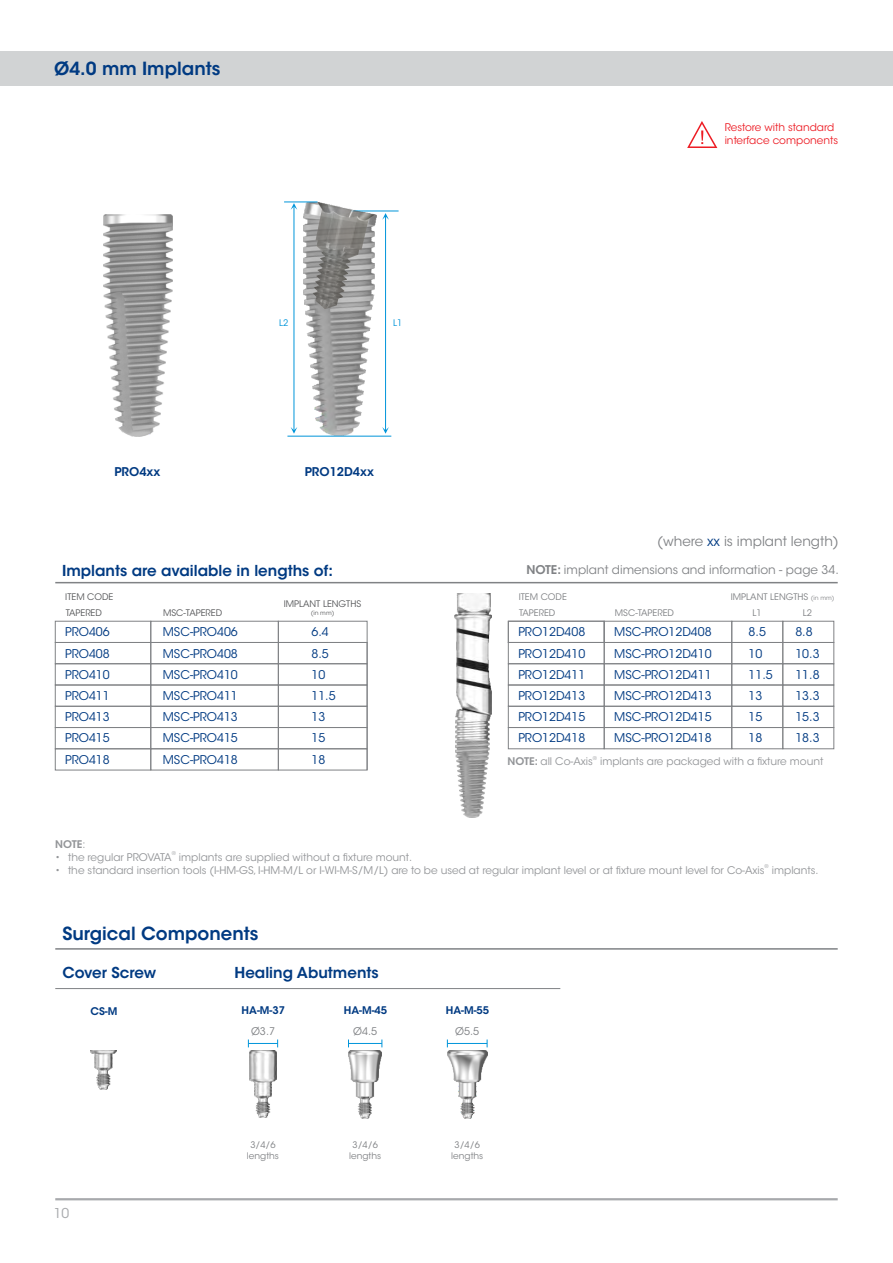
<style>
.page{position:relative;width:893px;height:1263px;background:#fff}
.page>*{position:absolute;margin:0;border:0;box-sizing:border-box;transform-origin:0 0}
.t1{font:600 18px "ITC Avant Garde Std";color:#003a82}
.t2{font:600 15px "ITC Avant Garde Std";color:#003a82}
.t3{font:13.5px "ITC Avant Garde Std";color:#808285}
.t4{font:13.5px "ITC Avant Garde Std";color:#a7a9ac}
.t5{font:12px/21.1px "ITC Avant Garde Std";color:#003a82;text-align:justify}
.t6{font:12px "ITC Avant Garde Std";color:#808285}
.t7{font:600 12px "ITC Avant Garde Std";color:#003a82}
.t8{font:10.5px "ITC Avant Garde Std";color:#939598}
.t9{font:10.5px/13px "ITC Avant Garde Std";color:#ed1c24}
.t10{font:600 10.5px "ITC Avant Garde Std";color:#003a82}
.t11{font:10.5px "ITC Avant Garde Std";color:#808285}
.t12{font:600 10.5px "ITC Avant Garde Std";color:#939598}
.t13{font:9px/11.1px "ITC Avant Garde Std";color:#808285;text-align:center}
.t14{font:9px/15.5px "ITC Avant Garde Std";color:#58595b}
.t15{font:9px "ITC Avant Garde Std";color:#0095da}
.t16{font:6px "ITC Avant Garde Std";color:#58595b}
.t17{font:5.25px "ITC Avant Garde Std";color:#939598}
.s1{font-weight:400}
.s2{color:#003a82}
.s3{font-weight:600}
.s4{font-size:6px}
</style>
<div class="page">
<img style="left:103px;top:215px;width:70px;height:221px">
<img style="left:303px;top:203px;width:73px;height:232px">
<div style="left:0;top:51px;width:893px;height:34px;background:#d1d3d4"></div>
<hr style="left:248px;top:1043px;width:30px;height:1px;background:#0095da">
<hr style="left:447px;top:1043px;width:40px;height:1px;background:#0095da">
<hr style="left:348px;top:1043px;width:34px;height:1px;background:#0095da">
<hr style="left:55px;top:988px;width:505px;height:1px;background:#808285">
<hr style="left:55px;top:948px;width:783px;height:2px;background:#808285">
<hr style="left:55px;top:1198px;width:783px;height:2px;background:#a7a9ac">
<svg style="left:687px;top:121px;width:30px;height:27px"></svg>
<img style="left:90px;top:1050px;width:27px;height:40px">
<img style="left:250px;top:1050px;width:26px;height:68px">
<img style="left:349px;top:1050px;width:33px;height:68px">
<img style="left:447px;top:1050px;width:40px;height:68px">
<hr style="left:284px;top:202px;width:34px;height:1px;background:#0095da">
<hr style="left:351px;top:211px;width:48px;height:1px;background:#0095da">
<hr style="left:385px;top:215px;width:1px;height:217px;background:#0095da">
<svg style="left:382px;top:427px;width:7px;height:7px"></svg>
<svg style="left:382px;top:213px;width:7px;height:7px"></svg>
<hr style="left:287px;top:436px;width:104px;height:1px;background:#0095da">
<hr style="left:294px;top:205px;width:1px;height:227px;background:#0095da">
<svg style="left:291px;top:427px;width:6px;height:7px"></svg>
<svg style="left:291px;top:203px;width:6px;height:7px"></svg>
<hr style="left:55px;top:582px;width:783px;height:1px;background:#808285">
<div style="left:604px;top:621px;width:128px;height:22px;border:1px solid #808285"></div>
<div style="left:604px;top:642px;width:128px;height:22px;border:1px solid #808285"></div>
<div style="left:604px;top:663px;width:128px;height:22px;border:1px solid #808285"></div>
<div style="left:604px;top:684px;width:128px;height:23px;border:1px solid #808285"></div>
<div style="left:604px;top:706px;width:128px;height:22px;border:1px solid #808285"></div>
<div style="left:604px;top:727px;width:128px;height:22px;border:1px solid #808285"></div>
<div style="left:508px;top:642px;width:97px;height:22px;border:1px solid #808285"></div>
<div style="left:508px;top:663px;width:97px;height:22px;border:1px solid #808285"></div>
<div style="left:508px;top:684px;width:97px;height:23px;border:1px solid #808285"></div>
<div style="left:508px;top:706px;width:97px;height:22px;border:1px solid #808285"></div>
<div style="left:508px;top:727px;width:97px;height:22px;border:1px solid #808285"></div>
<div style="left:731px;top:621px;width:52px;height:22px;border:1px solid #808285"></div>
<div style="left:782px;top:621px;width:52px;height:22px;border:1px solid #808285"></div>
<div style="left:731px;top:642px;width:52px;height:22px;border:1px solid #808285"></div>
<div style="left:782px;top:642px;width:52px;height:22px;border:1px solid #808285"></div>
<div style="left:731px;top:663px;width:52px;height:22px;border:1px solid #808285"></div>
<div style="left:782px;top:663px;width:52px;height:22px;border:1px solid #808285"></div>
<div style="left:731px;top:684px;width:52px;height:23px;border:1px solid #808285"></div>
<div style="left:731px;top:706px;width:52px;height:22px;border:1px solid #808285"></div>
<div style="left:731px;top:727px;width:52px;height:22px;border:1px solid #808285"></div>
<div style="left:782px;top:684px;width:52px;height:23px;border:1px solid #808285"></div>
<div style="left:782px;top:706px;width:52px;height:22px;border:1px solid #808285"></div>
<div style="left:782px;top:727px;width:52px;height:22px;border:1px solid #808285"></div>
<div style="left:508px;top:621px;width:97px;height:22px;border:1px solid #808285"></div>
<img style="left:454px;top:593px;width:37px;height:224px">
<div style="left:278px;top:621px;width:90px;height:22px;border:1px solid #808285"></div>
<div style="left:278px;top:663px;width:90px;height:22px;border:1px solid #808285"></div>
<div style="left:278px;top:684px;width:90px;height:23px;border:1px solid #808285"></div>
<div style="left:278px;top:706px;width:90px;height:22px;border:1px solid #808285"></div>
<div style="left:278px;top:727px;width:90px;height:22px;border:1px solid #808285"></div>
<div style="left:278px;top:748px;width:90px;height:22px;border:1px solid #808285"></div>
<hr style="left:367px;top:642px;width:1px;height:128px;background:#808285">
<div style="left:55px;top:621px;width:96px;height:22px;border:1px solid #808285"></div>
<div style="left:55px;top:663px;width:96px;height:22px;border:1px solid #808285"></div>
<div style="left:55px;top:684px;width:96px;height:23px;border:1px solid #808285"></div>
<div style="left:55px;top:706px;width:96px;height:22px;border:1px solid #808285"></div>
<div style="left:55px;top:727px;width:96px;height:22px;border:1px solid #808285"></div>
<div style="left:55px;top:748px;width:96px;height:22px;border:1px solid #808285"></div>
<div style="left:150px;top:621px;width:129px;height:22px;border:1px solid #808285"></div>
<div style="left:150px;top:663px;width:129px;height:22px;border:1px solid #808285"></div>
<div style="left:150px;top:684px;width:129px;height:23px;border:1px solid #808285"></div>
<div style="left:150px;top:706px;width:129px;height:22px;border:1px solid #808285"></div>
<div style="left:150px;top:727px;width:129px;height:22px;border:1px solid #808285"></div>
<div style="left:150px;top:748px;width:129px;height:22px;border:1px solid #808285"></div>
<img style="left:313px;top:202px;width:62px;height:107px">
<h1 class="t1" style="left:54px;top:61px;width:168px">Ø4.0 mm Implants</h1>
<p class="t15" style="left:279px;top:319px;width:11px">L2</p>
<p class="t15" style="left:393px;top:319px;width:11px">L1</p>
<p class="t7" style="left:114px;top:467px;width:48px">PRO4xx</p>
<p class="t7" style="left:305px;top:467px;width:71px">PRO12D4xx</p>
<p class="t2" style="left:62px;top:565px;width:272px">Implants are available in lengths of:</p>
<p class="t14" style="left:65px;top:590px;width:50px">ITEM CODE<br>TAPERED</p>
<p class="t14" style="left:163px;top:606px;width:61px">MSC-TAPERED</p>
<p class="t5" style="left:65px;top:623px;width:46px">PRO406<br>PRO408<br>PRO410<br>PRO411<br>PRO413<br>PRO415<br>PRO418</p>
<p class="t5" style="left:163px;top:623px;width:77px">MSC-PRO406<br>MSC-PRO408<br>MSC-PRO410<br>MSC-PRO411<br>MSC-PRO413<br>MSC-PRO415<br>MSC-PRO418</p>
<p class="t12" style="left:55px;top:840px;width:32px">NOTE<span class="s1">:</span></p>
<p class="t14" style="left:284px;top:597px;width:79px">IMPLANT LENGTHS</p>
<p class="t16" style="left:311px;top:611px;width:25px">(in mm)</p>
<p class="t5" style="left:311px;top:623px;width:26px;text-align:left">6.4<br>8.5<br>10<br>11.5<br>13<br>15<br>18</p>
<p class="t9" style="left:725px;top:122px;width:115px">Restore with standard interface components</p>
<p class="t3" style="left:657px;top:536px;width:183px">(where <span class="s2">xx</span> is implant length)</p>
<p class="t6" style="left:526px;top:565px;width:314px"><span class="s3">NOTE:</span> implant dimensions and information - page 34.</p>
<p class="t13" style="left:519px;top:590px;width:50px;line-height:15.6px;text-align:left">ITEM CODE<br>TAPERED</p>
<p class="t13" style="left:752px;top:590px;width:84px;line-height:15.5px;text-align:left;text-indent:-22px">IMPLANT LENGTHS <span class="s4">(in mm)<br></span>L1</p>
<p class="t13" style="left:615px;top:608px;width:61px">MSC-TAPERED</p>
<p class="t13" style="left:803px;top:608px;width:11px">L2</p>
<p class="t5" style="left:518px;top:623px;width:69px">PRO12D408<br>PRO12D410<br>PRO12D411<br>PRO12D413<br>PRO12D415<br>PRO12D418</p>
<p class="t5" style="left:614px;top:623px;width:99px">MSC-PRO12D408<br>MSC-PRO12D410<br>MSC-PRO12D411<br>MSC-PRO12D413<br>MSC-PRO12D415<br>MSC-PRO12D418</p>
<p class="t5" style="left:749px;top:623px;width:26px;text-align:left">8.5<br>10<br>11.5<br>13<br>15<br>18</p>
<p class="t5" style="left:795px;top:623px;width:26px;text-align:left">8.8<br>10.3<br>11.8<br>13.3<br>15.3<br>18.3</p>
<p class="t17" style="left:593px;top:756px;width:6px">®</p>
<p class="t8" style="left:508px;top:757px;width:317px"><span class="s3">NOTE:</span> all Co-Axis implants are packaged with a fixture mount</p>
<p class="t17" style="left:172px;top:851px;width:6px">®</p>
<p class="t8" style="left:55px;top:853px;width:358px">• the regular PROVATA implants are supplied without a fixture mount.</p>
<p class="t17" style="left:765px;top:864px;width:6px">®</p>
<p class="t8" style="left:55px;top:866px;width:765px">• the standard insertion tools (I-HM-GS, I-HM-M/L or I-WI-M-S/M/L) are to be used at regular implant level or at fixture mount level for Co-Axis implants.</p>
<h1 class="t1" style="left:62px;top:927px;width:198px">Surgical Components</h1>
<p class="t2" style="left:62px;top:967px;width:95px">Cover Screw</p>
<p class="t2" style="left:235px;top:967px;width:146px">Healing Abutments</p>
<p class="t10" style="left:90px;top:1007px;width:29px">CS-M</p>
<p class="t4" style="left:54px;top:1208px;width:17px">10</p>
<p class="t10" style="left:242px;top:1007px;width:45px">HA-M-37</p>
<p class="t10" style="left:344px;top:1007px;width:45px">HA-M-45</p>
<p class="t10" style="left:446px;top:1007px;width:45px">HA-M-55</p>
<p class="t11" style="left:251px;top:1027px;width:26px">Ø3.7</p>
<p class="t11" style="left:353px;top:1027px;width:26px">Ø4.5</p>
<p class="t11" style="left:455px;top:1027px;width:26px">Ø5.5</p>
<p class="t13" style="left:247px;top:1140px;width:34px">3/4/6 lengths</p>
<p class="t13" style="left:349px;top:1140px;width:34px">3/4/6 lengths</p>
<p class="t13" style="left:451px;top:1140px;width:34px">3/4/6 lengths</p>
</div>
